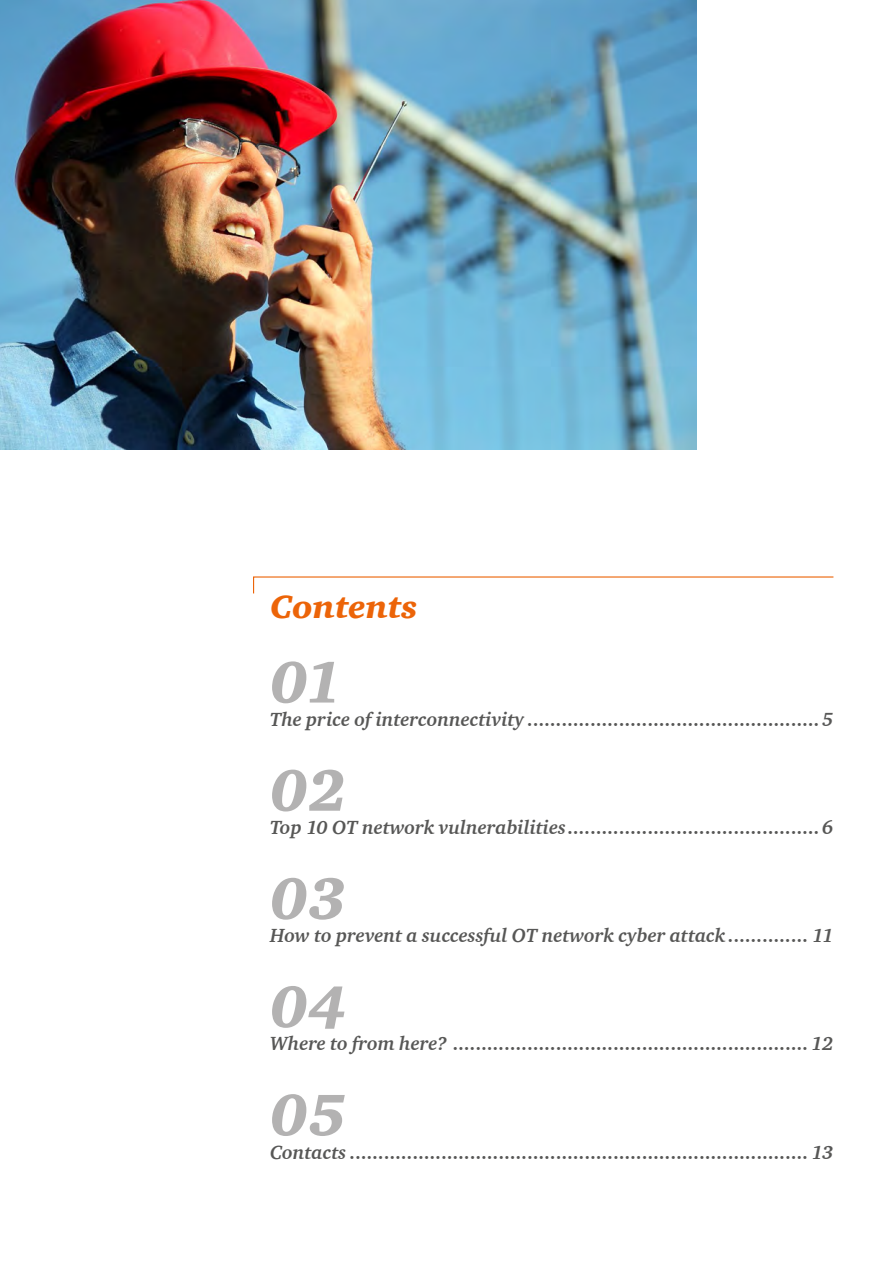
<style>
.page{position:relative;width:893px;height:1263px;background:#fff}
.page>*{position:absolute;margin:0;border:0;box-sizing:border-box;transform-origin:0 0}
.t1{font:60px "Charter ITC Blac Ital";color:#b3b2b2}
.t2{font:33px "Charter ITC Blac Ital";color:#ec6408}
.t3{font:italic 700 19.5px "Charter ITC";color:#575756}
</style>
<div class="page">
<svg style="left:253px;top:576px;width:581px;height:18px"></svg>
<img style="left:0;top:0;width:697px;height:449px">
<h2 class="t2" style="left:270px;top:586px;width:149px">Contents</h2>
<h1 class="t1" style="left:270px;top:645px;width:75px">01</h1>
<p class="t3" style="left:270px;top:707px;width:565px">The price of interconnectivity ...................................................5</p>
<h1 class="t1" style="left:270px;top:753px;width:78px">02</h1>
<p class="t3" style="left:270px;top:815px;width:565px">Top 10 OT network vulnerabilities............................................6</p>
<h1 class="t1" style="left:270px;top:861px;width:78px">03</h1>
<p class="t3" style="left:270px;top:923px;width:565px">How to prevent a successful OT network cyber attack .............. 11</p>
<h1 class="t1" style="left:270px;top:969px;width:78px">04</h1>
<p class="t3" style="left:270px;top:1032px;width:565px">Where to from here? ..............................................................12</p>
<h1 class="t1" style="left:270px;top:1077px;width:78px">05</h1>
<p class="t3" style="left:270px;top:1140px;width:565px">Contacts ................................................................................13</p>
</div>
